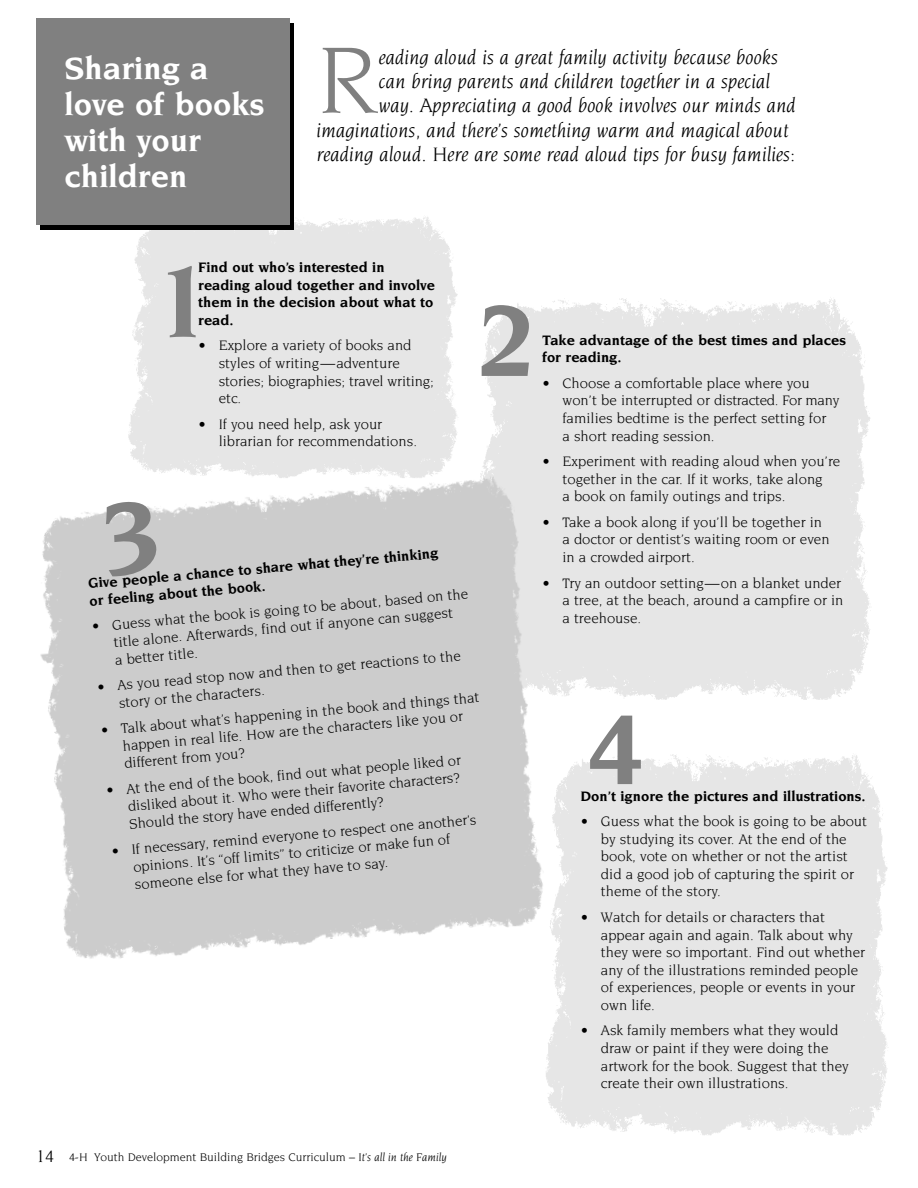
<style>
.page{position:relative;width:918px;height:1188px;background:#fff}
.page>*{position:absolute;margin:0;border:0;box-sizing:border-box;transform-origin:0 0}
.t1{font:700 108px "Novarese";color:#808080}
.t2{font:102px "Novarese";color:#808080}
.t3{font:700 33px/36px "Novarese";color:#fff}
.t4{font:italic 21px "Novarese";color:#000}
.t5{font:14.85px/17.5px "Novarese";color:#000}
.t6{font:700 14.85px/17.5px "Novarese";color:#000}
.t7{font:12px "Novarese";color:#000}
.s1{font-size:18px}
.s2{font-style:italic}
</style>
<div class="page">
<img style="left:483px;top:298px;width:387px;height:402px">
<img style="left:40px;top:465px;width:535px;height:494px">
<div style="left:40px;top:23px;width:254px;height:207px;background:#000"></div>
<div style="left:36px;top:18px;width:254px;height:207px;background:#808080"></div>
<svg style="left:103px;top:500px;width:55px;height:77px"></svg>
<h3 class="t3" style="left:64px;top:52px;width:201px">Sharing a love of books with your children</h3>
<h2 class="t2" style="left:316px;top:36px;width:64px">R</h2>
<h3 class="t4" style="left:379px;top:49px;width:401px">eading aloud is a great family activity because books</h3>
<h3 class="t4" style="left:379px;top:73px;width:393px">can bring parents and children together in a special</h3>
<h3 class="t4" style="left:379px;top:97px;width:419px">way. Appreciating a good book involves our minds and</h3>
<h3 class="t4" style="left:316px;top:121px;width:474px">imaginations, and there’s something warm and magical about</h3>
<h3 class="t4" style="left:316px;top:145px;width:480px">reading aloud. Here are some read aloud tips for busy families:</h3>
<p class="t6" style="left:198px;top:259px;width:238px">Find out who’s interested in reading aloud together and involve them in the decision about what to read.</p>
<p class="t5" style="left:219px;top:338px;width:217px;text-indent:-20px">• Explore a variety of books and styles of writing—adventure stories; biographies; travel writing; etc.</p>
<p class="t5" style="left:219px;top:416px;width:200px;text-indent:-20px">• If you need help, ask your librarian for recommendations.</p>
<h1 class="t1" style="left:153px;top:256px;width:62px">1</h1>
<h1 class="t1" style="left:477px;top:295px;width:62px">2</h1>
<p class="t6" style="left:87px;top:576px;width:353px;rotate:-5deg">Give people a chance to share what they’re thinking or feeling about the book.</p>
<p class="t5" style="left:111px;top:617px;width:359px;text-indent:-20px;rotate:-5deg">• Guess what the book is going to be about, based on the title alone. Afterwards, find out if anyone can suggest<br>a better title.</p>
<p class="t5" style="left:117px;top:678px;width:346px;text-indent:-20px;rotate:-5deg">• As you read stop now and then to get reactions to the story or the characters.</p>
<p class="t5" style="left:121px;top:721px;width:361px;text-indent:-20px;rotate:-5deg">• Talk about what’s happening in the book and things that happen in real life. How are the characters like you or different from you?</p>
<p class="t5" style="left:126px;top:781px;width:337px;text-indent:-20px;rotate:-5deg">• At the end of the book, find out what people liked or disliked about it. Who were their favorite characters?<br>Should the story have ended differently?</p>
<p class="t5" style="left:131px;top:842px;width:347px;text-indent:-20px;rotate:-5deg">• If necessary, remind everyone to respect one another’s opinions. It’s “off limits” to criticize or make fun of someone else for what they have to say.</p>
<p class="t6" style="left:542px;top:332px;width:306px">Take advantage of the best times and places for reading.</p>
<p class="t5" style="left:563px;top:375px;width:278px;text-indent:-20px">• Choose a comfortable place where you won’t be interrupted or distracted. For many families bedtime is the perfect setting for<br>a short reading session.</p>
<p class="t5" style="left:563px;top:453px;width:279px;text-indent:-20px">• Experiment with reading aloud when you’re together in the car. If it works, take along<br>a book on family outings and trips.</p>
<p class="t5" style="left:563px;top:514px;width:269px;text-indent:-20px">• Take a book along if you’ll be together in a doctor or dentist’s waiting room or even in a crowded airport.</p>
<p class="t5" style="left:563px;top:575px;width:283px;text-indent:-20px">• Try an outdoor setting—on a blanket under a tree, at the beach, around a campfire or in a treehouse.</p>
<h1 class="t1" style="left:585px;top:703px;width:62px">4</h1>
<p class="t6" style="left:581px;top:788px;width:287px">Don’t ignore the pictures and illustrations.</p>
<p class="t5" style="left:601px;top:813px;width:268px;text-indent:-20px">• Guess what the book is going to be about by studying its cover. At the end of the book, vote on whether or not the artist did a good job of capturing the spirit or theme of the story.</p>
<p class="t5" style="left:601px;top:909px;width:266px;text-indent:-20px">• Watch for details or characters that appear again and again. Talk about why they were so important. Find out whether any of the illustrations reminded people of experiences, people or events in your own life.</p>
<p class="t5" style="left:601px;top:1023px;width:249px;text-indent:-20px">• Ask family members what they would draw or paint if they were doing the artwork for the book. Suggest that they create their own illustrations.</p>
<p class="t7" style="left:36px;top:1152px;width:412px"><span class="s1">14</span> 4-H Youth Development Building Bridges Curriculum – <span class="s2">It’s all in the Family</span></p>
</div>
